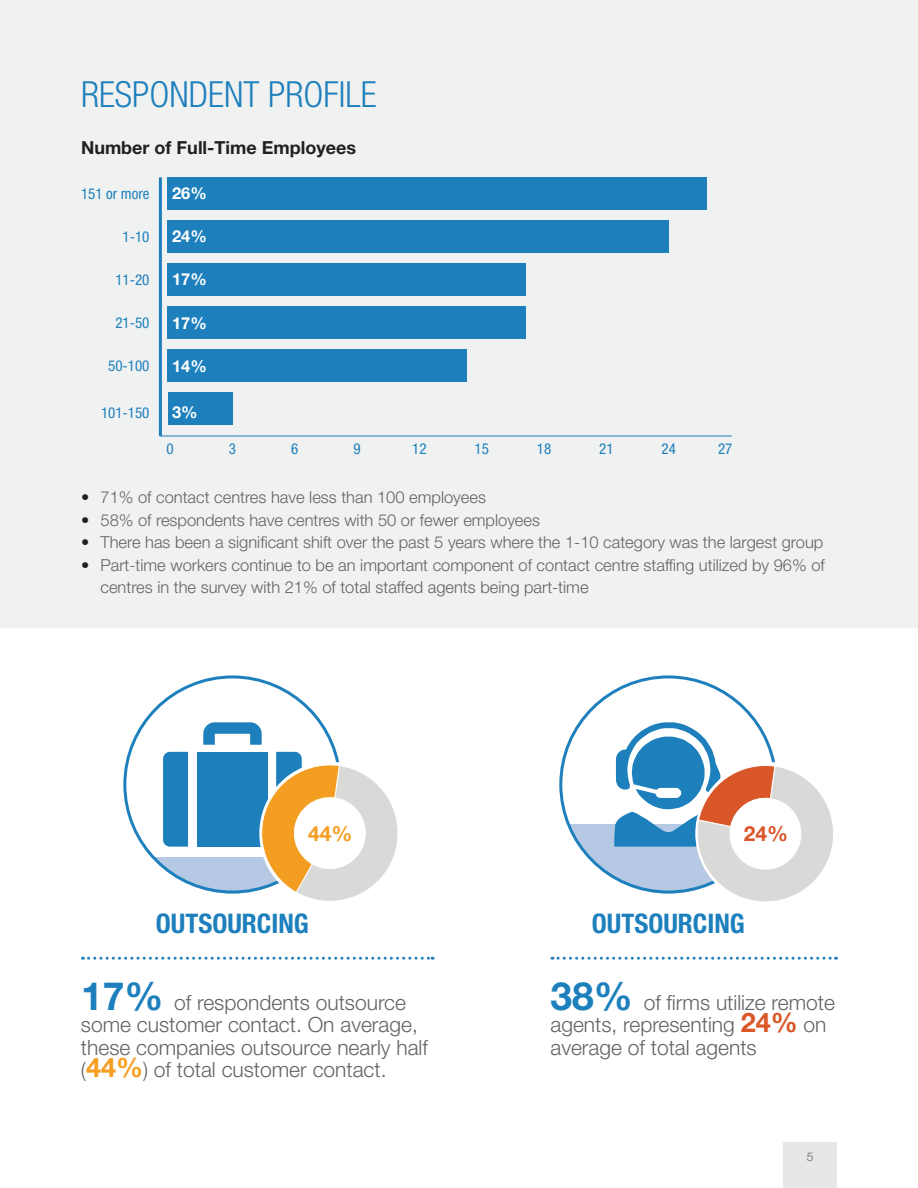
<style>
.page{position:relative;width:918px;height:1188px;background:#fff}
.page>*{position:absolute;margin:0;border:0;box-sizing:border-box;transform-origin:0 0}
.t1{font:300 condensed 36px "Helvetica Neue LT Std";color:#1d80bd}
.t2{font:700 condensed 27px "Helvetica Neue LT Std";color:#1d80bd}
.t3{font:300 21px/22.5px "Helvetica Neue LT Std";color:#636366}
.t4{font:700 21px "Helvetica Neue LT Std";color:#f69e21}
.t5{font:700 21px "Helvetica Neue LT Std";color:#d95728}
.t6{font:700 18px "Helvetica Neue LT Std";color:#231f20}
.t7{font:300 16.5px/22.5px "Helvetica Neue LT Std";color:#636366}
.t8{font:700 16.5px "Helvetica Neue LT Std";color:#fff}
.t9{font:condensed 15px "Helvetica Neue LT Std";color:#1d80bd}
.t10{font:300 12px "Helvetica Neue LT Std";color:#636366}
.s1{color:#231f20}
.s2{font-weight:700;font-size:39px;color:#1d80bd}
.s3{font-weight:700;font-size:27px;color:#f69e21}
.s4{font-weight:700;font-size:27px;color:#d95728}
</style>
<div class="page">
<div style="left:0;top:0;width:918px;height:628px;background:#f0f1f1"></div>
<div style="left:783px;top:1142px;width:54px;height:46px;background:#e6e7e6"></div>
<hr style="left:160px;top:436px;width:572px;height:1px;background:#1d80bd">
<div style="left:168px;top:177px;width:539px;height:32px;background:#1d80bd"></div>
<div style="left:168px;top:220px;width:501px;height:32px;background:#1d80bd"></div>
<div style="left:168px;top:264px;width:358px;height:32px;background:#1d80bd"></div>
<div style="left:168px;top:307px;width:358px;height:32px;background:#1d80bd"></div>
<div style="left:168px;top:350px;width:299px;height:32px;background:#1d80bd"></div>
<div style="left:168px;top:393px;width:65px;height:32px;background:#1d80bd"></div>
<hr style="left:159px;top:177px;width:3px;height:259px;background:#1d80bd">
<svg style="left:83px;top:957px;width:350px;height:3px"></svg>
<svg style="left:203px;top:722px;width:59px;height:23px"></svg>
<svg style="left:125px;top:752px;width:273px;height:149px"></svg>
<svg style="left:552px;top:957px;width:284px;height:3px"></svg>
<svg style="left:561px;top:722px;width:272px;height:180px"></svg>
<h1 class="t1" style="left:81px;top:73px;width:297px">RESPONDENT PROFILE</h1>
<p class="t6" style="left:81px;top:137px;width:277px">number of Full-Time employees</p>
<p class="t9" style="left:81px;top:185px;width:70px">151 or more</p>
<p class="t9" style="left:123px;top:228px;width:28px">1-10</p>
<p class="t9" style="left:115px;top:271px;width:36px">11-20</p>
<p class="t9" style="left:115px;top:314px;width:36px">21-50</p>
<p class="t9" style="left:108px;top:357px;width:43px">50-100</p>
<p class="t9" style="left:101px;top:404px;width:50px">101-150</p>
<p class="t8" style="left:172px;top:183px;width:36px">26%</p>
<p class="t8" style="left:172px;top:226px;width:36px">24%</p>
<p class="t8" style="left:172px;top:269px;width:36px">17%</p>
<p class="t8" style="left:172px;top:312px;width:36px">17%</p>
<p class="t8" style="left:172px;top:356px;width:36px">14%</p>
<p class="t8" style="left:172px;top:402px;width:27px">3%</p>
<p class="t9" style="left:167px;top:440px;width:9px">0</p>
<p class="t9" style="left:229px;top:440px;width:9px">3</p>
<p class="t9" style="left:291px;top:440px;width:9px">6</p>
<p class="t9" style="left:354px;top:440px;width:9px">9</p>
<p class="t9" style="left:412px;top:440px;width:16px">12</p>
<p class="t9" style="left:475px;top:440px;width:16px">15</p>
<p class="t9" style="left:537px;top:440px;width:16px">18</p>
<p class="t9" style="left:599px;top:440px;width:16px">21</p>
<p class="t9" style="left:662px;top:440px;width:16px">24</p>
<p class="t9" style="left:718px;top:440px;width:16px">27</p>
<p class="t7" style="left:81px;top:486px;width:406px"><span class="s1">•</span> 71% of contact centres have less than 100 employees</p>
<p class="t7" style="left:81px;top:508px;width:461px"><span class="s1">•</span> 58% of respondents have centres with 50 or fewer employees</p>
<p class="t7" style="left:81px;top:531px;width:744px"><span class="s1">•</span> there has been a significant shift over the past 5 years where the 1-10 category was the largest group</p>
<p class="t7" style="left:101px;top:553px;width:726px;text-indent:-20px"><span class="s1">•</span> Part-time workers continue to be an important component of contact centre staffing utilized by 96% of centres in the survey with 21% of total staffed agents being part-time</p>
<p class="t4" style="left:308px;top:821px;width:46px">44%</p>
<p class="t5" style="left:744px;top:821px;width:46px">24%</p>
<h2 class="t2" style="left:156px;top:907px;width:155px">OUTSOURCING</h2>
<h2 class="t2" style="left:592px;top:907px;width:155px">OUTSOURCING</h2>
<p class="t3" style="left:81px;top:990px;width:349px"><span class="s2">17%</span> of respondents outsource some customer contact. on average, these companies outsource nearly half (<span class="s3">44%</span>) of total customer contact.</p>
<p class="t3" style="left:550px;top:990px;width:286px"><span class="s2">38%</span> of firms utilize remote agents, representing <span class="s4">24%</span> on average of total agents</p>
<p class="t10" style="left:807px;top:1149px;width:8px">5</p>
</div>
